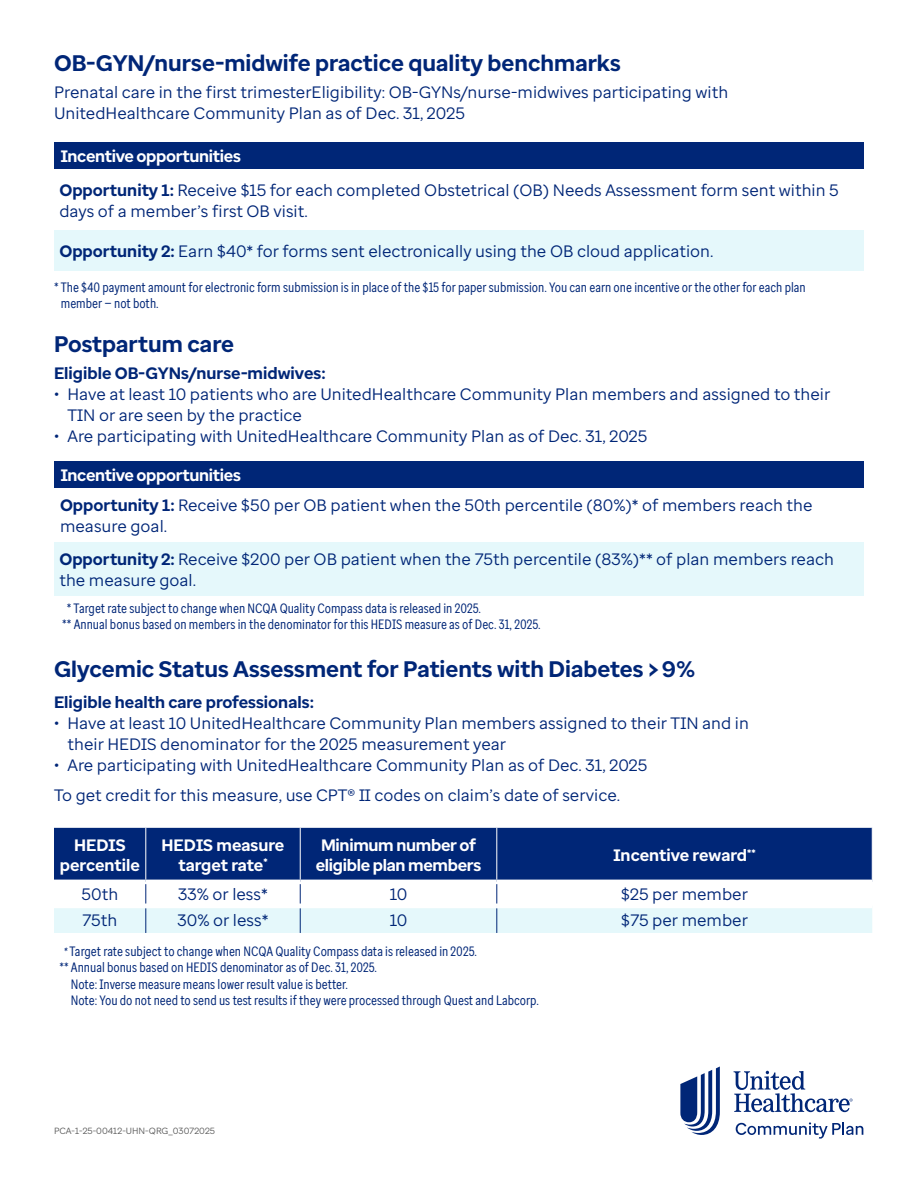
<style>
.page{position:relative;width:918px;height:1188px;background:#fff}
.page>*{position:absolute;margin:0;border:0;box-sizing:border-box;transform-origin:0 0}
.t1{font:700 22.5px "Enterprise Sans";color:#002677}
.t2{font:16.5px/21px "Enterprise Sans";color:#002677}
.t3{font:700 16.5px/19.5px "Enterprise Sans";letter-spacing:-.01em;color:#fff;text-align:center}
.t4{font:700 16.5px "Enterprise Sans";color:#002677}
.t5{font:13.5px/16.5px "Enterprise Sans Cond";color:#002677}
.t6{font:9px "Enterprise Sans";color:#5a5a5a}
.s1{font-weight:700;color:#fff}
.s2{font-weight:700}
.s3{font-style:italic;font-size:12px}
</style>
<div class="page">
<svg style="left:680px;top:1067px;width:40px;height:68px"></svg>
<svg style="left:734px;top:1071px;width:119px;height:41px"></svg>
<svg style="left:736px;top:1122px;width:127px;height:17px"></svg>
<div style="left:54px;top:142px;width:809px;height:27px;background:#002677"></div>
<div style="left:54px;top:230px;width:809px;height:41px;background:#e5f8fb"></div>
<div style="left:54px;top:461px;width:810px;height:27px;background:#002677"></div>
<div style="left:54px;top:542px;width:810px;height:54px;background:#e5f8fb"></div>
<div style="left:54px;top:828px;width:818px;height:52px;background:#002677"></div>
<svg style="left:54px;top:884px;width:818px;height:49px"></svg>
<hr style="left:145px;top:828px;width:1px;height:52px;background:#fff">
<hr style="left:300px;top:828px;width:1px;height:52px;background:#fff">
<hr style="left:496px;top:828px;width:1px;height:52px;background:#fff">
<hr style="left:54px;top:904px;width:92px;height:4px;background:#fff">
<hr style="left:146px;top:904px;width:154px;height:4px;background:#fff">
<hr style="left:300px;top:904px;width:197px;height:4px;background:#fff">
<hr style="left:497px;top:904px;width:375px;height:4px;background:#fff">
<h1 class="t1" style="left:54px;top:49px;width:568px">OB-GYN/nurse-midwife practice quality benchmarks</h1>
<p class="t2" style="left:54px;top:82px;width:676px">Prenatal care in the first trimesterEligibility: OB-GYNs/nurse-midwives participating with<br>UnitedHealthcare Community Plan as of Dec. 31, 2025</p>
<p class="t2" style="left:59px;top:139px;width:781px;line-height:33.5px"><span class="s1">Incentive opportunities<br></span><span class="s2">Opportunity 1:</span> Receive $15 for each completed Obstetrical (OB) Needs Assessment form sent within 5</p>
<p class="t2" style="left:59px;top:200px;width:250px">days of a member’s first OB visit.</p>
<p class="t2" style="left:59px;top:240px;width:656px"><span class="s2">Opportunity 2:</span> Earn $40* for forms sent electronically using the OB cloud application.</p>
<p class="t5" style="left:61px;top:279px;width:746px;text-indent:-7px">* The $40 payment amount for electronic form submission is in place of the $15 for paper submission. You can earn one incentive or the other for each plan member — not both.</p>
<h1 class="t1" style="left:54px;top:329px;width:182px">Postpartum care</h1>
<p class="t4" style="left:54px;top:362px;width:273px">Eligible OB-GYNs/nurse-midwives:</p>
<p class="t2" style="left:67px;top:383px;width:764px;text-indent:-13px">• Have at least 10 patients who are UnitedHealthcare Community Plan members and assigned to their<br>TIN or are seen by the practice</p>
<p class="t2" style="left:54px;top:425px;width:595px">• Are participating with UnitedHealthcare Community Plan as of Dec. 31, 2025</p>
<p class="t2" style="left:60px;top:460px;width:754px;line-height:30px"><span class="s1">Incentive opportunities<br></span><span class="s2">Opportunity 1:</span> Receive $50 per OB patient when the 50th percentile (80%)* of members reach the</p>
<p class="t2" style="left:59px;top:510px;width:776px;line-height:33px">measure goal.<br><span class="s2">Opportunity 2:</span> Receive $200 per OB patient when the 75th percentile (83%)** of plan members reach</p>
<p class="t2" style="left:59px;top:570px;width:138px">the measure goal.</p>
<p class="t5" style="left:62px;top:600px;width:480px;text-indent:5px">* Target rate subject to change when NCQA Quality Compass data is released in 2025.<br>** Annual bonus based on members in the denominator for this HEDIS measure as of Dec. 31, 2025.</p>
<h1 class="t1" style="left:54px;top:654px;width:643px">Glycemic Status Assessment for Patients with Diabetes &gt; 9%</h1>
<p class="t4" style="left:54px;top:691px;width:262px">Eligible health care professionals:</p>
<p class="t2" style="left:67px;top:712px;width:683px;text-indent:-13px">• Have at least 10 UnitedHealthcare Community Plan members assigned to their TIN and in their HEDIS denominator for the 2025 measurement year</p>
<p class="t2" style="left:54px;top:750px;width:595px;line-height:30px">• Are participating with UnitedHealthcare Community Plan as of Dec. 31, 2025<br>To get credit for this measure, use CPT® II codes on claim’s date of service.</p>
<p class="t3" style="left:60px;top:836px;width:82px">HEDIS percentile</p>
<p class="t3" style="left:162px;top:836px;width:124px">HEDIS measure target rate<sup>*</sup></p>
<p class="t3" style="left:316px;top:836px;width:167px">Minimum number of eligible plan members</p>
<p class="t3" style="left:613px;top:846px;width:144px">Incentive reward<sup>**</sup></p>
<p class="t2" style="left:82px;top:884px;width:38px">50th</p>
<p class="t2" style="left:178px;top:884px;width:91px">33% or less*</p>
<p class="t2" style="left:390px;top:884px;width:19px">10</p>
<p class="t2" style="left:621px;top:884px;width:128px">$25 per member</p>
<p class="t2" style="left:82px;top:909px;width:37px">75th</p>
<p class="t2" style="left:177px;top:909px;width:93px">30% or less*</p>
<p class="t2" style="left:390px;top:909px;width:19px">10</p>
<p class="t2" style="left:621px;top:909px;width:128px">$75 per member</p>
<p class="t5" style="left:63px;top:943px;width:415px"><span class="s3">*</span> Target rate subject to change when NCQA Quality Compass data is released in 2025.</p>
<p class="t5" style="left:59px;top:959px;width:319px">** Annual bonus based on HEDIS denominator as of Dec. 31, 2025.</p>
<p class="t5" style="left:71px;top:976px;width:279px">Note: Inverse measure means lower result value is better.</p>
<p class="t5" style="left:71px;top:992px;width:470px">Note: You do not need to send us test results if they were processed through Quest and Labcorp.</p>
<p class="t6" style="left:54px;top:1125px;width:163px">PCA-1-25-00412-UHN-QRG_03072025</p>
</div>
